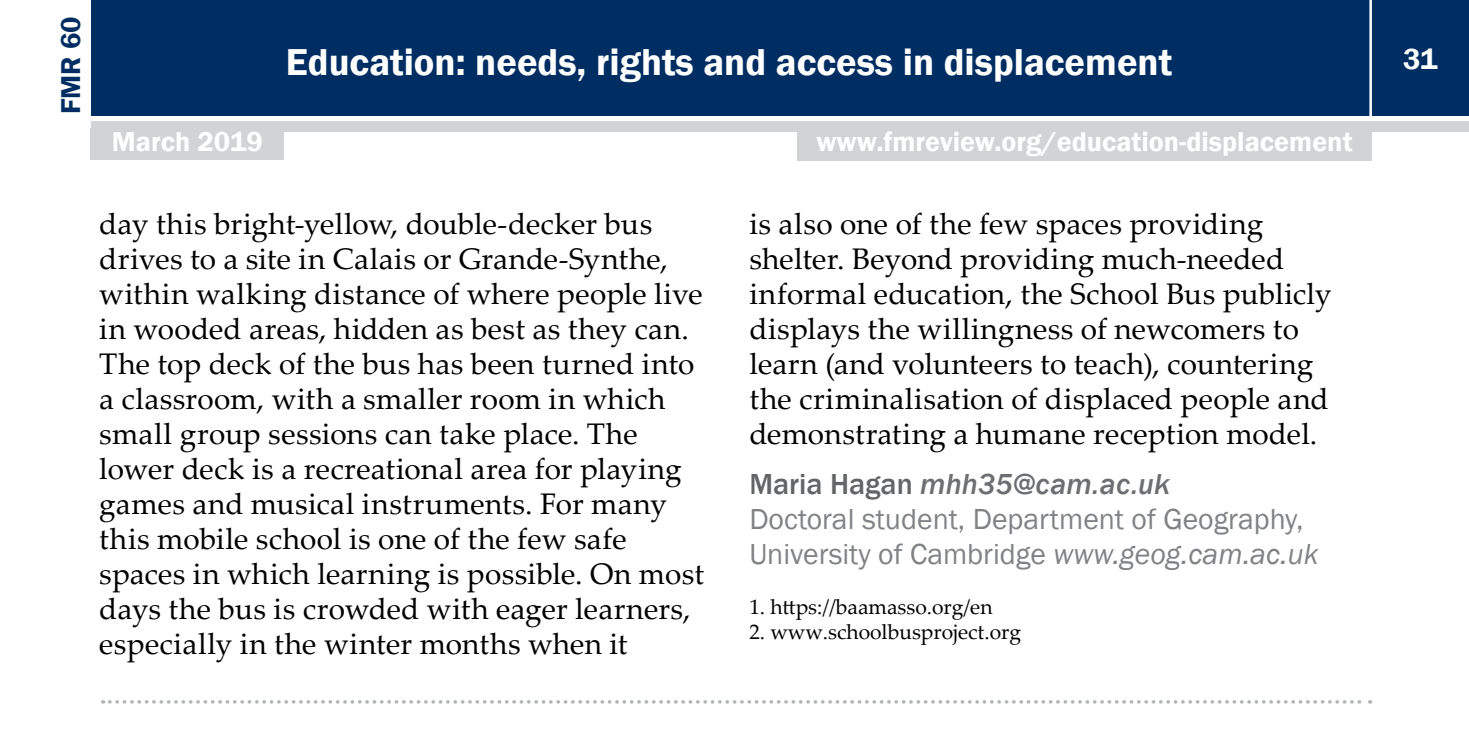
<style>
.page{position:relative;width:1469px;height:738px;background:#fff}
.page>*{position:absolute;margin:0;border:0;box-sizing:border-box;transform-origin:0 0}
.t1{font:600 38.5px "Franklin Gothic";color:#fff}
.t2{font:29.75px/35px "Palatino Linotype";letter-spacing:.01em;color:#000}
.t3{font:29.75px/35px "Franklin Gothic";color:#808285}
.t4{font:600 29.75px "Franklin Gothic";color:#fff}
.t5{font:600 28px "Franklin Gothic";color:#fff}
.t6{font:600 28px "Franklin Gothic";color:#002d62}
.t7{font:21px "Palatino Linotype";color:#000}
.s1{font-weight:500;color:#636466}
.s2{font-weight:500;font-style:italic;color:#6d6e71}
.s3{font-style:italic}
</style>
<div class="page">
<div style="left:91px;top:0;width:1377px;height:116px;background:#002d62"></div>
<div style="left:91px;top:121px;width:1377px;height:11px;background:#d1d3d4"></div>
<hr style="left:1369px;top:0;width:2px;height:119px;background:#fff">
<div style="left:91px;top:128px;width:193px;height:32px;background:#d1d3d4"></div>
<div style="left:797px;top:129px;width:574px;height:31px;background:#d1d3d4"></div>
<svg style="left:110px;top:700px;width:1260px;height:3px"></svg>
<p class="t6" style="left:53px;top:114px;width:99px;rotate:-90deg">FMR 60</p>
<p class="t1" style="left:286px;top:39px;width:887px">Education: needs, rights and access in displacement</p>
<p class="t5" style="left:112px;top:125px;width:152px">March 2019</p>
<p class="t5" style="left:816px;top:125px;width:537px">www.fmreview.org/education-displacement</p>
<p class="t2" style="left:99px;top:205px;width:606px">day this bright-yellow, double-decker bus drives to a site in Calais or Grande-Synthe, within walking distance of where people live in wooded areas, hidden as best as they can.<br>The top deck of the bus has been turned into a classroom, with a smaller room in which small group sessions can take place. The lower deck is a recreational area for playing games and musical instruments. For many this mobile school is one of the few safe spaces in which learning is possible. On most days the bus is crowded with eager learners, especially in the winter months when it</p>
<p class="t2" style="left:749px;top:205px;width:584px">is also one of the few spaces providing shelter. Beyond providing much-needed informal education, the School Bus publicly displays the willingness of newcomers to learn (and volunteers to teach), countering the criminalisation of displaced people and demonstrating a humane reception model.</p>
<p class="t3" style="left:749px;top:467px;width:570px"><span class="s1">Maria Hagan</span> <span class="s2">mhh35@cam.ac.uk<br></span>Doctoral student, Department of Geography,<br>University of Cambridge <span class="s3">www.geog.cam.ac.uk</span></p>
<p class="t7" style="left:749px;top:591px;width:245px">1. https://baamasso.org/en</p>
<p class="t7" style="left:749px;top:616px;width:273px">2. www.schoolbusproject.org</p>
<p class="t4" style="left:1403px;top:40px;width:36px">31</p>
</div>
